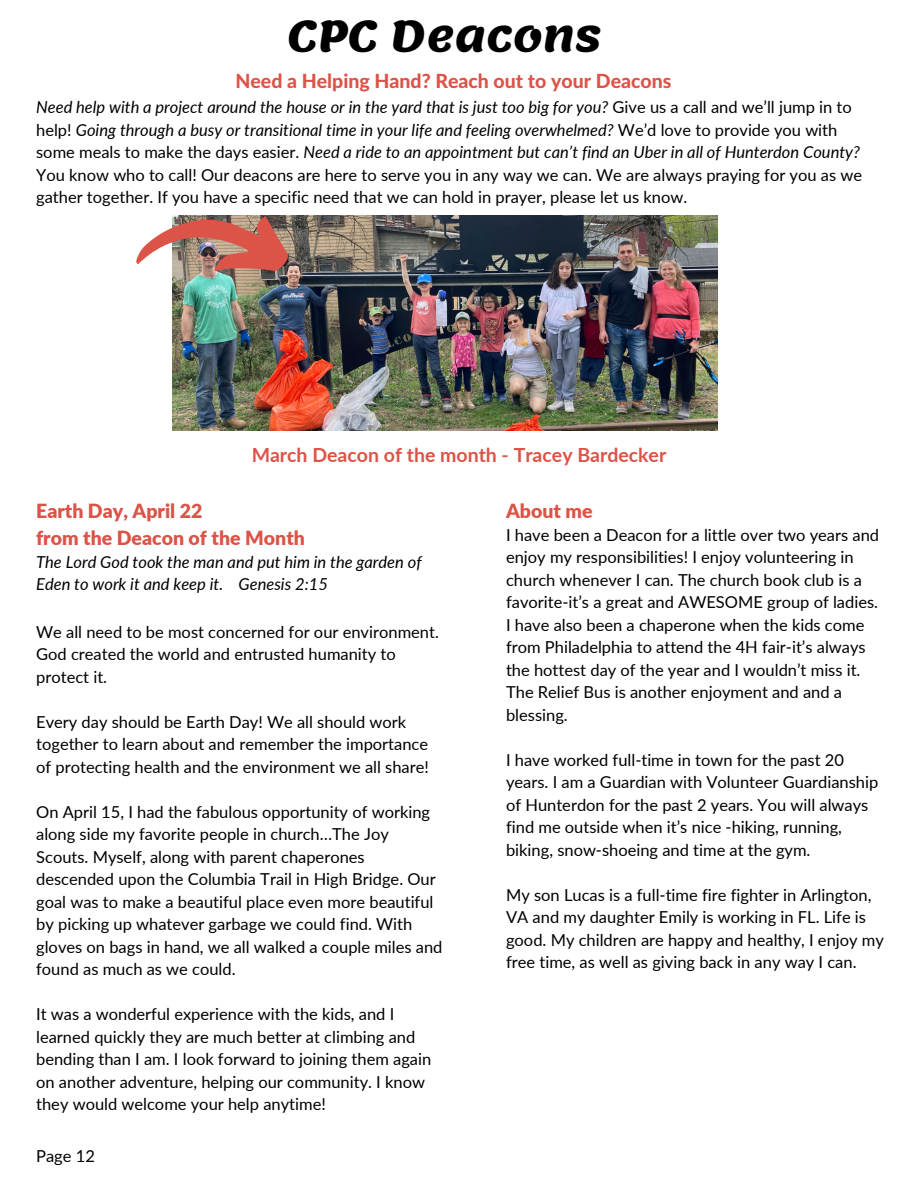
<style>
.page{position:relative;width:918px;height:1188px;background:#fff}
.page>*{position:absolute;margin:0;border:0;box-sizing:border-box;transform-origin:0 0}
.t1{font:700 42px "Lemonada";color:#000}
.t2{font:900 19.5px/27px "Lato";color:#dc5347}
.t3{font:800 19.5px "Lato Latin";color:#dc5347}
.t4{font:700 19.5px "Lato";color:#dc5347}
.t5{font:16.5px/22.5px "Lato";color:#000}
.t6{font:italic 16.5px/22.5px "Lato";color:#000}
.s1{font-style:italic}
</style>
<div class="page">
<img style="left:173px;top:216px;width:544px;height:215px">
<img style="left:136px;top:216px;width:152px;height:55px">
<h1 class="t1" style="left:288px;top:12px;width:315px">CPC Deacons</h1>
<p class="t3" style="left:235px;top:73px;width:438px">Need a Helping Hand? Reach out to your Deacons</p>
<p class="t5" style="left:36px;top:96px;width:827px"><span class="s1">Need help with a project around the house or in the yard that is just too big for you?</span> Give us a call and we’ll jump in to help! <span class="s1">Going through a busy or transitional time in your life and feeling overwhelmed?</span> We’d love to provide you with some meals to make the days easier. <span class="s1">Need a ride to an appointment but can’t find an Uber in all of Hunterdon County?<br></span>You know who to call! Our deacons are here to serve you in any way we can. We are always praying for you as we gather together. If you have a specific need that we can hold in prayer, please let us know.</p>
<p class="t4" style="left:252px;top:443px;width:416px">March Deacon of the month - Tracey Bardecker</p>
<p class="t2" style="left:36px;top:497px;width:270px">Earth Day, April 22<br>from the Deacon of the Month</p>
<p class="t6" style="left:36px;top:550px;width:387px">The Lord God took the man and put him in the garden of<br>Eden to work it and keep it. Genesis 2:15</p>
<p class="t5" style="left:36px;top:620px;width:404px">We all need to be most concerned for our environment.<br>God created the world and entrusted humanity to protect it.</p>
<p class="t5" style="left:36px;top:710px;width:394px">Every day should be Earth Day! We all should work together to learn about and remember the importance of protecting health and the environment we all share!</p>
<p class="t5" style="left:36px;top:800px;width:408px">On April 15, I had the fabulous opportunity of working along side my favorite people in church…The Joy Scouts. Myself, along with parent chaperones descended upon the Columbia Trail in High Bridge. Our goal was to make a beautiful place even more beautiful by picking up whatever garbage we could find. With gloves on bags in hand, we all walked a couple miles and found as much as we could.</p>
<p class="t5" style="left:36px;top:1002px;width:397px">It was a wonderful experience with the kids, and I learned quickly they are much better at climbing and bending than I am. I look forward to joining them again on another adventure, helping our community. I know they would welcome your help anytime!</p>
<p class="t2" style="left:506px;top:497px;width:88px">About me</p>
<p class="t5" style="left:506px;top:523px;width:375px">I have been a Deacon for a little over two years and enjoy my responsibilities! I enjoy volunteering in church whenever I can. The church book club is a favorite-it’s a great and AWESOME group of ladies.<br>I have also been a chaperone when the kids come from Philadelphia to attend the 4H fair-it’s always the hottest day of the year and I wouldn’t miss it.<br>The Relief Bus is another enjoyment and and a blessing.</p>
<p class="t5" style="left:506px;top:748px;width:374px">I have worked full-time in town for the past 20 years. I am a Guardian with Volunteer Guardianship of Hunterdon for the past 2 years. You will always find me outside when it’s nice -hiking, running, biking, snow-shoeing and time at the gym.</p>
<p class="t5" style="left:506px;top:883px;width:379px">My son Lucas is a full-time fire fighter in Arlington, VA and my daughter Emily is working in FL. Life is good. My children are happy and healthy, I enjoy my free time, as well as giving back in any way I can.</p>
<p class="t5" style="left:36px;top:1144px;width:60px">Page 12</p>
</div>
